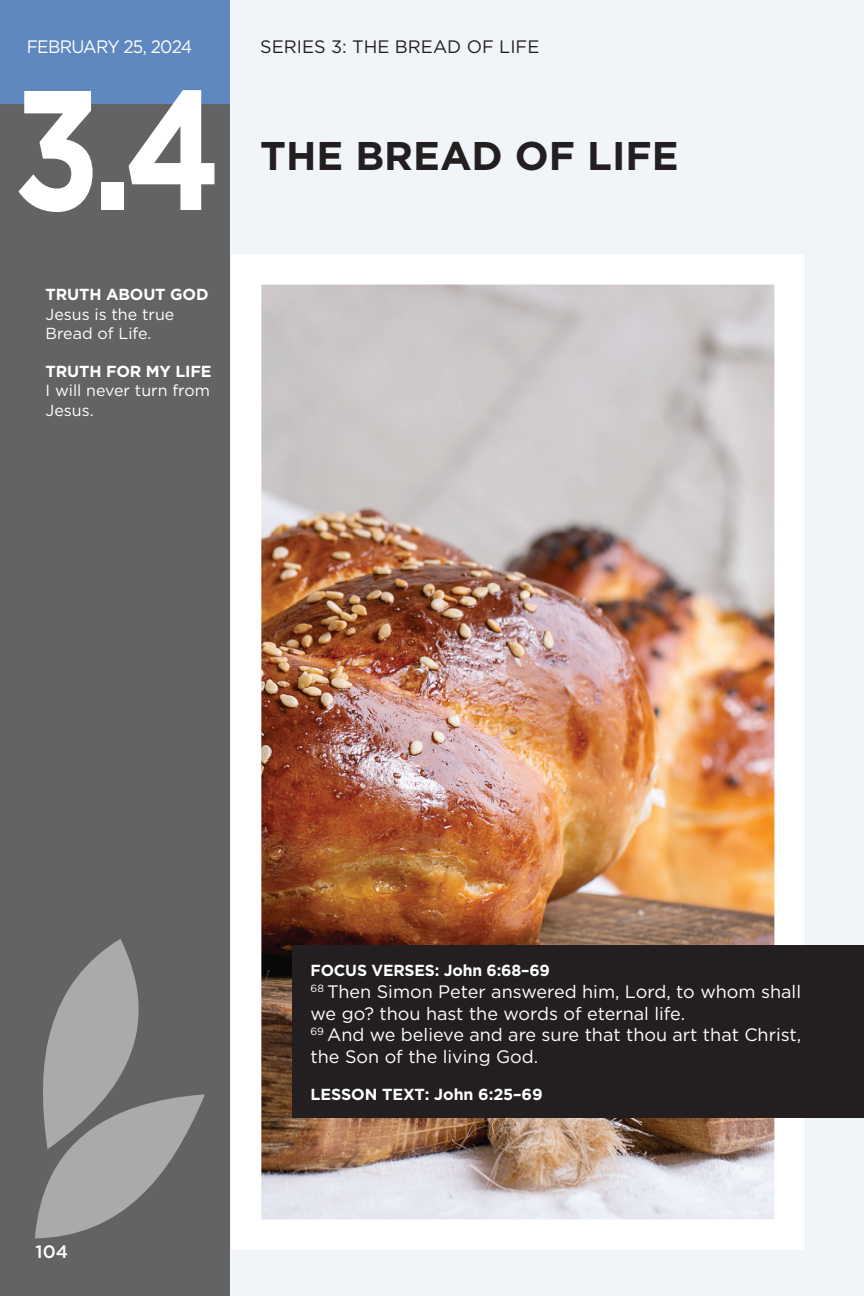
<style>
.page{position:relative;width:864px;height:1296px;background:#fff}
.page>*{position:absolute;margin:0;border:0;box-sizing:border-box;transform-origin:0 0}
.t1{font:700 170px "Gotham";color:#fff;scale:.83 1}
.t2{font:700 40px "Gotham";color:#231f20}
.t3{font:18px/21.6px "Gotham";color:#fff}
.t4{font:18px "Gotham";color:#231f20}
.t5{font:18px "Gotham";letter-spacing:-.04em;color:#fff;scale:.95 1}
.t6{font:500 18px "Gotham";color:#fff}
.t7{font:700 16px "Gotham";letter-spacing:-.01em;color:#fff}
.t8{font:16px/19.2px "Gotham";color:#fff}
</style>
<div class="page">
<div style="left:0;top:0;width:234px;height:1295px;background:#636366"></div>
<svg style="left:35px;top:939px;width:170px;height:299px"></svg>
<div style="left:230px;top:0;width:633px;height:1295px;background:#f1f5fa"></div>
<img style="left:262px;top:285px;width:511px;height:933px">
<div style="left:231px;top:254px;width:573px;height:995px;border:30px solid #fff"></div>
<div style="left:292px;top:945px;width:571px;height:172px;background:#231f20"></div>
<div style="left:0;top:0;width:230px;height:104px;background:#5f88c0"></div>
<p class="t5" style="left:27px;top:35px;width:176px">FEBRUARY 25, 2024</p>
<h1 class="t1" style="left:13px;top:37px;width:252px">3.4</h1>
<p class="t7" style="left:46px;top:284px;width:164px">TRUTH ABOUT GOD</p>
<p class="t8" style="left:46px;top:304px;width:130px">Jesus is the true<br>Bread of Life.</p>
<p class="t7" style="left:46px;top:361px;width:167px">TRUTH FOR MY LIFE</p>
<p class="t8" style="left:46px;top:381px;width:166px">I will never turn from<br>Jesus.</p>
<p class="t4" style="left:260px;top:35px;width:281px">SERIES 3: THE BREAD OF LIFE</p>
<h2 class="t2" style="left:260px;top:129px;width:420px">THE BREAD OF LIFE</h2>
<p class="t6" style="left:36px;top:1240px;width:34px">104</p>
<p class="t7" style="left:310px;top:960px;width:241px">FOCUS VERSES: John 6:68–69</p>
<p class="t3" style="left:310px;top:980px;width:492px"><sup>68</sup> Then Simon Peter answered him, Lord, to whom shall we go? thou hast the words of eternal life.<br><sup>69</sup> And we believe and are sure that thou art that Christ, the Son of the living God.</p>
<p class="t7" style="left:310px;top:1083px;width:233px">LESSON TEXT: John 6:25–69</p>
</div>
